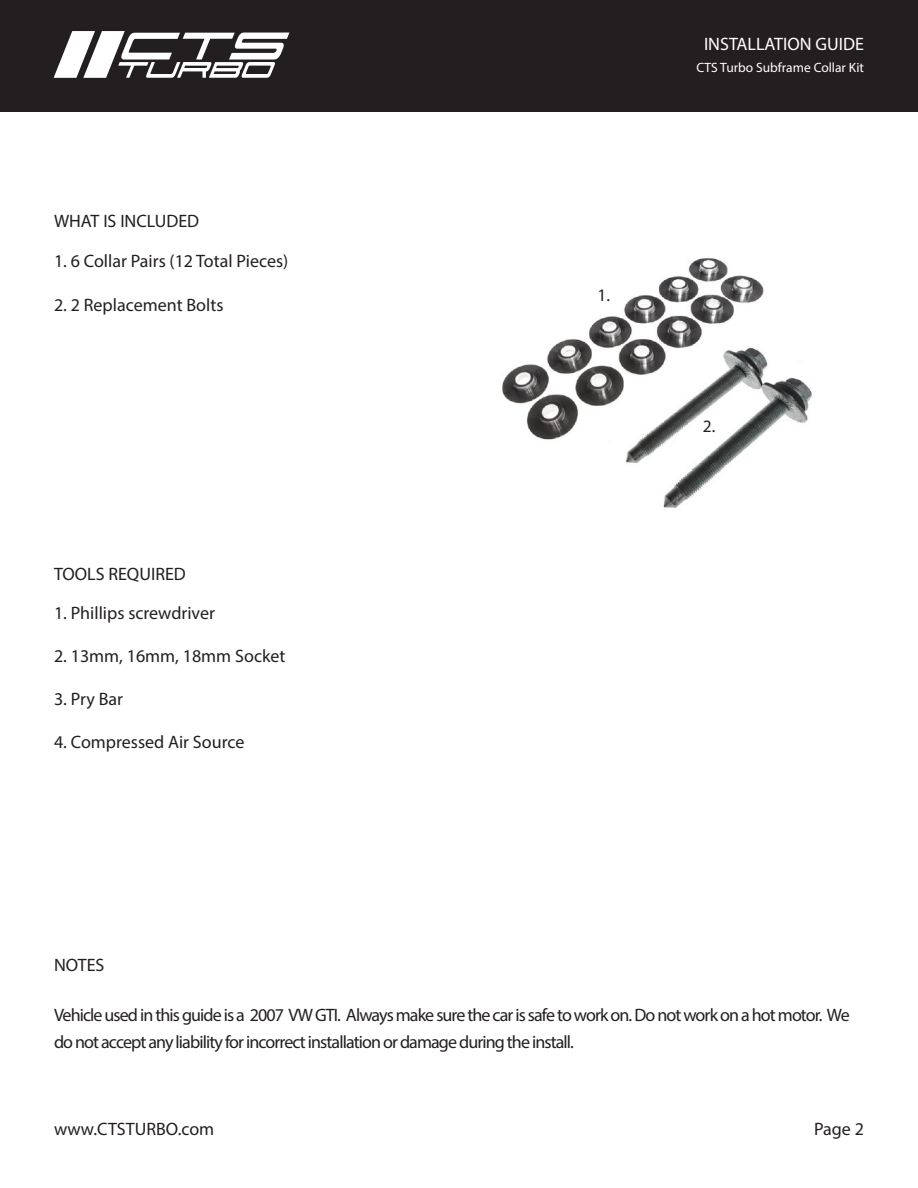
<style>
.page{position:relative;width:918px;height:1188px;background:#fff}
.page>*{position:absolute;margin:0;border:0;box-sizing:border-box;transform-origin:0 0}
.t1{font:18px/27px "Myriad Pro";letter-spacing:-.035em;color:#231f20}
.t2{font:18px "Myriad Pro";color:#231f20}
.t3{font:18px "Myriad Pro";color:#fff}
.t4{font:17.4px "Myriad Pro";color:#231f20}
.t5{font:13.5px "Myriad Pro";color:#fff}
</style>
<div class="page">
<div style="left:0;top:0;width:918px;height:112px;background:#231f20"></div>
<svg style="left:54px;top:31px;width:235px;height:47px"></svg>
<img style="left:502px;top:258px;width:310px;height:250px">
<p class="t3" style="left:704px;top:33px;width:161px">INSTALLATION GUIDE</p>
<p class="t2" style="left:54px;top:210px;width:147px">WHAT IS INCLUDED</p>
<p class="t2" style="left:54px;top:250px;width:236px">1. 6 Collar Pairs (12 Total Pieces)</p>
<p class="t2" style="left:54px;top:293px;width:171px">2. 2 Replacement Bolts</p>
<p class="t2" style="left:54px;top:563px;width:133px">TOOLS REQUIRED</p>
<p class="t2" style="left:54px;top:602px;width:163px">1. Phillips screwdriver</p>
<p class="t2" style="left:54px;top:645px;width:233px">2. 13mm, 16mm, 18mm Socket</p>
<p class="t1" style="left:54px;top:685px;width:71px">3. Pry Bar</p>
<p class="t2" style="left:54px;top:731px;width:192px">4. Compressed Air Source</p>
<p class="t1" style="left:54px;top:951px;width:52px">NOTES</p>
<p class="t4" style="left:598px;top:285px;width:14px">1.</p>
<p class="t5" style="left:696px;top:59px;width:169px">CTS Turbo Subframe Collar Kit</p>
<p class="t4" style="left:703px;top:415px;width:14px">2.</p>
<p class="t1" style="left:54px;top:1001px;width:797px">Vehicle used in this guide is a 2007 VW GTI. Always make sure the car is safe to work on. Do not work on a hot motor. We do not accept any liability for incorrect installation or damage during the install.</p>
<p class="t2" style="left:54px;top:1117px;width:162px">www.CTSTURBO.com</p>
<p class="t1" style="left:814px;top:1115px;width:51px">Page 2</p>
</div>
